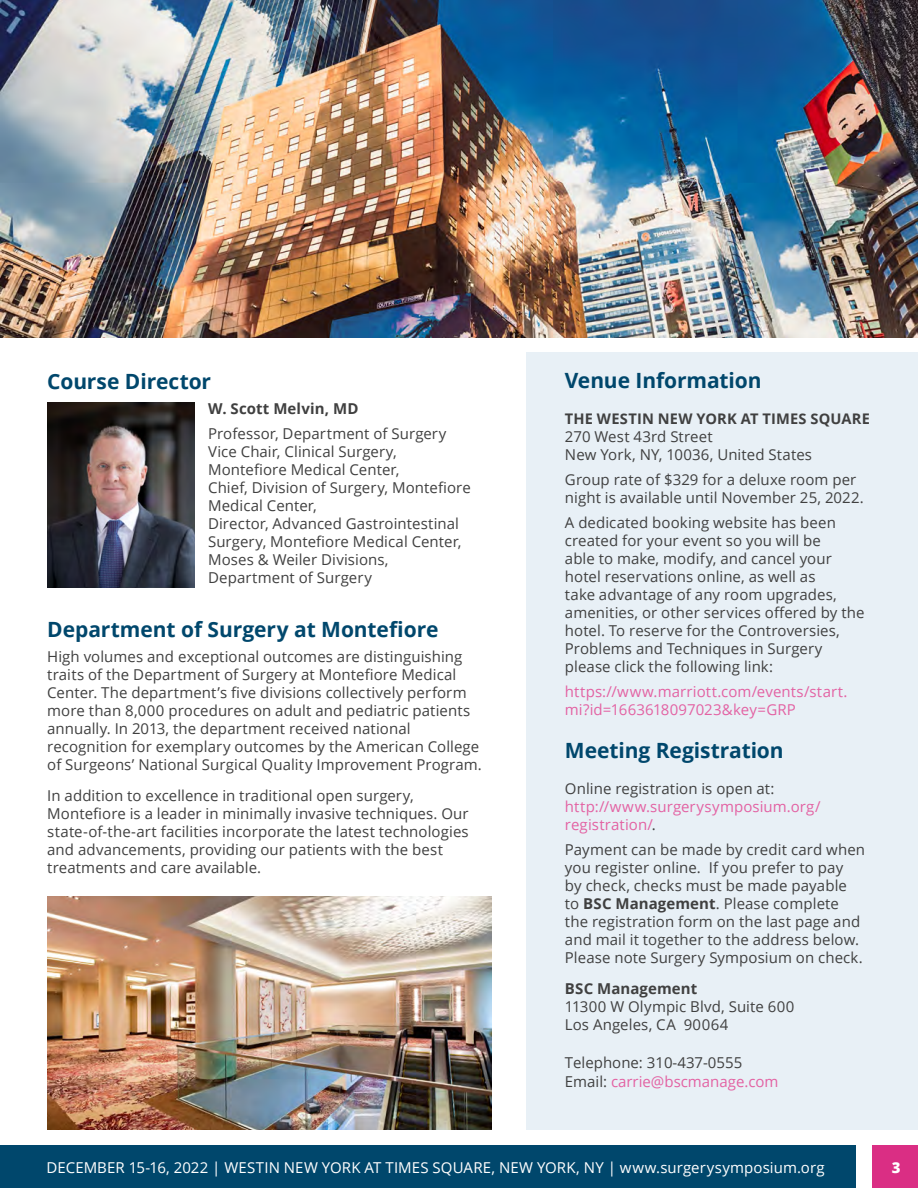
<style>
.page{position:relative;width:918px;height:1188px;background:#fff}
.page>*{position:absolute;margin:0;border:0;box-sizing:border-box;transform-origin:0 0}
.t1{font:700 21px "Open Sans";letter-spacing:-.005em;color:#00476c}
.t2{font:15px/18px "Open Sans";letter-spacing:.005em;color:#404040}
.t3{font:15px/18px "Open Sans";letter-spacing:.01em;color:#e362a3}
.t4{font:15px "Open Sans";letter-spacing:.005em;color:#fff}
.t5{font:700 15px "Open Sans";letter-spacing:.005em;color:#404040}
.t6{font:800 15px "Open Sans";color:#fff}
.t7{font:700 14.7px "Open Sans";letter-spacing:.015em;color:#404040}
.s1{color:#404040}
.s2{font-weight:700}
.s3{color:#e362a3}
</style>
<div class="page">
<div style="left:0;top:1146px;width:855px;height:42px;background:#00476c"></div>
<div style="left:873px;top:1146px;width:45px;height:42px;background:#da2e84"></div>
<img style="left:0;top:0;width:918px;height:338px">
<div style="left:526px;top:352px;width:392px;height:778px;background:#e8f0f6"></div>
<img style="left:47px;top:402px;width:148px;height:185px">
<img style="left:47px;top:896px;width:444px;height:234px">
<h1 class="t1" style="left:47px;top:367px;width:165px">Course Director</h1>
<p class="t5" style="left:208px;top:398px;width:152px">W. Scott Melvin, MD</p>
<p class="t2" style="left:208px;top:424px;width:264px">Professor, Department of Surgery<br>Vice Chair, Clinical Surgery,<br>Montefiore Medical Center,<br>Chief, Division of Surgery, Montefiore<br>Medical Center,<br>Director, Advanced Gastrointestinal<br>Surgery, Montefiore Medical Center,<br>Moses &amp; Weiler Divisions,<br>Department of Surgery</p>
<h1 class="t1" style="left:47px;top:615px;width:393px">Department of Surgery at Montefiore</h1>
<p class="t2" style="left:47px;top:647px;width:436px">High volumes and exceptional outcomes are distinguishing traits of the Department of Surgery at Montefiore Medical Center. The department’s five divisions collectively perform more than 8,000 procedures on adult and pediatric patients annually. In 2013, the department received national recognition for exemplary outcomes by the American College of Surgeons’ National Surgical Quality Improvement Program.</p>
<p class="t2" style="left:47px;top:787px;width:423px">In addition to excellence in traditional open surgery, Montefiore is a leader in minimally invasive techniques. Our state-of-the-art facilities incorporate the latest technologies and advancements, providing our patients with the best treatments and care available.</p>
<h1 class="t1" style="left:565px;top:366px;width:198px">Venue Information</h1>
<p class="t7" style="left:565px;top:409px;width:307px">THE WESTIN NEW YORK AT TIMES SQUARE</p>
<p class="t2" style="left:565px;top:428px;width:249px">270 West 43rd Street<br>New York, NY, 10036, United States</p>
<p class="t2" style="left:565px;top:470px;width:300px">Group rate of $329 for a deluxe room per night is available until November 25, 2022.</p>
<p class="t2" style="left:565px;top:513px;width:301px">A dedicated booking website has been created for your event so you will be<br>able to make, modify, and cancel your hotel reservations online, as well as<br>take advantage of any room upgrades, amenities, or other services offered by the hotel. To reserve for the Controversies, Problems and Techniques in Surgery please click the following link:</p>
<p class="t3" style="left:565px;top:682px;width:284px">https://www.marriott.com/events/start. mi?id=1663618097023&amp;key=GRP</p>
<h1 class="t1" style="left:565px;top:735px;width:220px">Meeting Registration</h1>
<p class="t2" style="left:565px;top:779px;width:211px">Online registration is open at:</p>
<p class="t3" style="left:565px;top:797px;width:257px">http://www.surgerysymposium.org/ registration/<span class="s1">.</span></p>
<p class="t2" style="left:565px;top:840px;width:302px">Payment can be made by credit card when you register online. If you prefer to pay<br>by check, checks must be made payable to <span class="s2">BSC Management</span>. Please complete the registration form on the last page and and mail it together to the address below.<br>Please note Surgery Symposium on check.</p>
<p class="t5" style="left:565px;top:978px;width:134px">BSC Management</p>
<p class="t2" style="left:565px;top:997px;width:231px">11300 W Olympic Blvd, Suite 600<br>Los Angeles, CA 90064</p>
<p class="t2" style="left:565px;top:1052px;width:215px;line-height:19.5px">Telephone: 310-437-0555<br>Email: <span class="s3">carrie@bscmanage.com</span></p>
<p class="t4" style="left:46px;top:1157px;width:780px">DECEMBER 15-16, 2022 | WESTIN NEW YORK AT TIMES SQUARE, NEW YORK, NY | www.surgerysymposium.org</p>
<p class="t6" style="left:892px;top:1156px;width:10px">3</p>
</div>
